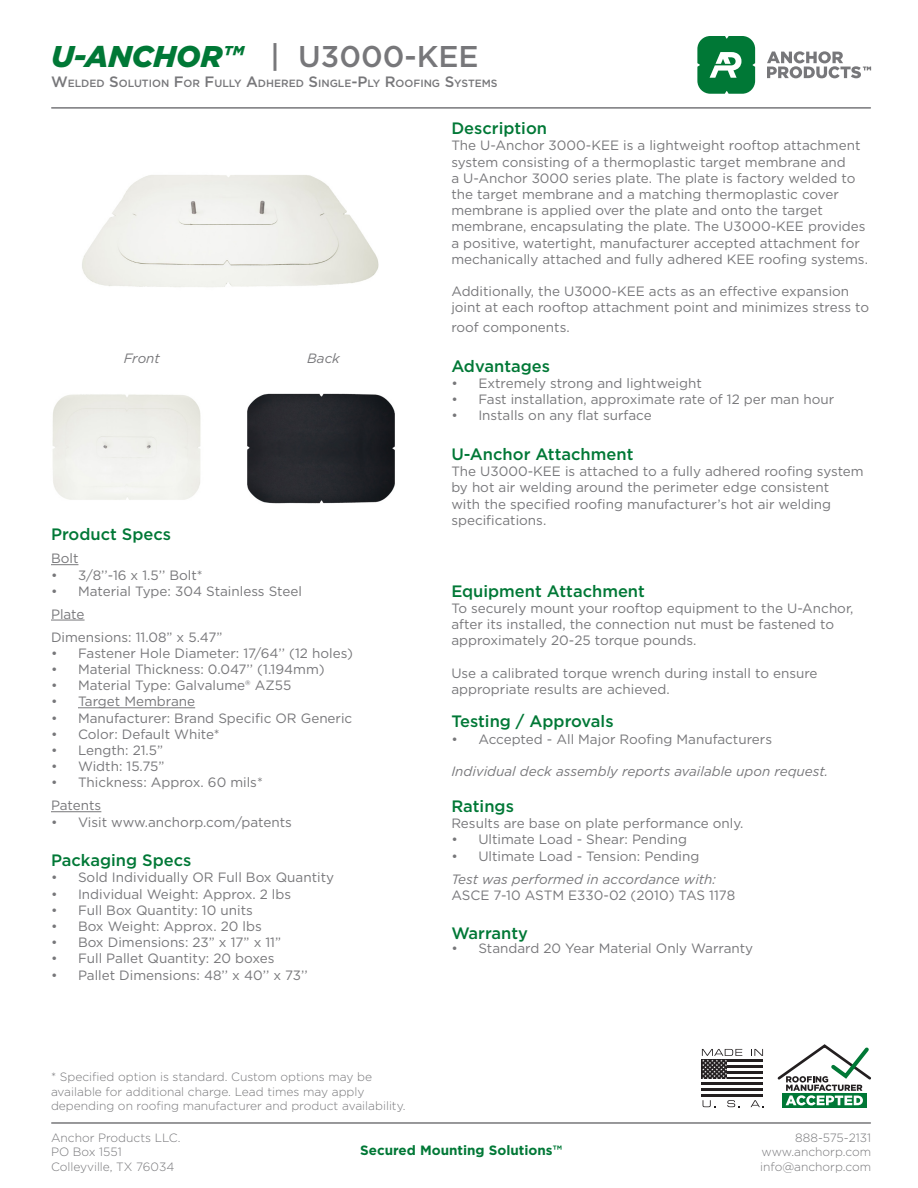
<style>
.page{position:relative;width:918px;height:1188px;background:#fff}
.page>*{position:absolute;margin:0;border:0;box-sizing:border-box;transform-origin:0 0}
.t1{font:500 30px "Gotham";color:#77777a}
.t2{font:500 16.5px "Gotham";color:#007836}
.t3{font:13.5px/16.2px "Gotham";color:#77777a}
.t4{font:italic 13.5px "Gotham";color:#77777a}
.t5{font:700 13.5px "Gotham";color:#007836}
.t6{font:300 12px/14.4px "Gotham";color:#77777a}
.t7{font:500 10.5px "Gotham";color:#77777a}
.s1{font-weight:900;font-style:italic;color:#007836}
.s2{font-size:15px}
</style>
<div class="page">
<hr style="left:52px;top:107px;width:818px;height:2px;background:#77777a">
<svg style="left:767px;top:51px;width:104px;height:27px"></svg>
<svg style="left:697px;top:36px;width:58px;height:58px;background:#2f915b"></svg>
<svg style="left:51px;top:564px;width:27px;height:1px"></svg>
<hr style="left:51px;top:620px;width:34px;height:1px;background:#77777a">
<hr style="left:78px;top:707px;width:117px;height:1px;background:#77777a">
<hr style="left:51px;top:811px;width:50px;height:1px;background:#77777a">
<hr style="left:52px;top:1122px;width:818px;height:2px;background:#77777a">
<svg style="left:782px;top:1105px;width:85px;height:3px"></svg>
<svg style="left:778px;top:1044px;width:93px;height:61px"></svg>
<img style="left:82px;top:175px;width:297px;height:112px">
<div style="left:702px;top:1059px;width:61px;height:38px;background:#231f20"></div>
<hr style="left:728px;top:1062px;width:35px;height:3px;background:#fff">
<hr style="left:728px;top:1068px;width:35px;height:3px;background:#fff">
<hr style="left:728px;top:1074px;width:35px;height:3px;background:#fff">
<hr style="left:702px;top:1079px;width:61px;height:3px;background:#fff">
<hr style="left:702px;top:1085px;width:61px;height:3px;background:#fff">
<hr style="left:702px;top:1091px;width:61px;height:3px;background:#fff">
<svg style="left:702px;top:1049px;width:40px;height:30px"></svg>
<svg style="left:751px;top:1049px;width:12px;height:7px"></svg>
<svg style="left:703px;top:1100px;width:12px;height:7px"></svg>
<svg style="left:727px;top:1100px;width:13px;height:7px"></svg>
<svg style="left:751px;top:1100px;width:12px;height:7px"></svg>
<img style="left:52px;top:393px;width:343px;height:111px">
<p class="t1" style="left:51px;top:37px;width:429px"><span class="s1">U-ANCHOR™</span> | U3000-KEE</p>
<p class="t7" style="left:51px;top:76px;width:447px"><span class="s2">W</span>ELDED <span class="s2">S</span>OLUTION <span class="s2">F</span>OR <span class="s2">F</span>ULLY <span class="s2">A</span>DHERED <span class="s2">S</span>INGLE<span class="s2">-P</span>LY <span class="s2">R</span>OOFING <span class="s2">S</span>YSTEMS</p>
<p class="t4" style="left:124px;top:349px;width:38px">Front</p>
<p class="t4" style="left:307px;top:349px;width:34px">Back</p>
<p class="t2" style="left:51px;top:524px;width:122px">Product Specs</p>
<p class="t3" style="left:51px;top:550px;width:29px">Bolt</p>
<p class="t3" style="left:51px;top:566px;width:153px">• 3/8’’-16 x 1.5’’ Bolt*</p>
<p class="t3" style="left:51px;top:583px;width:253px">• Material Type: 304 Stainless Steel</p>
<p class="t3" style="left:51px;top:606px;width:35px">Plate</p>
<p class="t3" style="left:51px;top:628px;width:173px">Dimensions: 11.08” x 5.47”</p>
<p class="t3" style="left:51px;top:645px;width:304px">• Fastener Hole Diameter: 17/64’’ (12 holes)</p>
<p class="t3" style="left:51px;top:661px;width:275px">• Material Thickness: 0.047’’ (1.194mm)</p>
<p class="t3" style="left:51px;top:677px;width:242px">• Material Type: Galvalume® AZ55</p>
<p class="t3" style="left:51px;top:693px;width:146px">• Target Membrane</p>
<p class="t3" style="left:51px;top:709px;width:303px">• Manufacturer: Brand Specific OR Generic</p>
<p class="t3" style="left:51px;top:726px;width:170px">• Color: Default White*</p>
<p class="t3" style="left:51px;top:742px;width:114px">• Length: 21.5”</p>
<p class="t3" style="left:51px;top:758px;width:115px">• Width: 15.75”</p>
<p class="t3" style="left:51px;top:774px;width:213px">• Thickness: Approx. 60 mils*</p>
<p class="t3" style="left:51px;top:797px;width:52px">Patents</p>
<p class="t3" style="left:51px;top:813px;width:242px">• Visit www.anchorp.com/patents</p>
<p class="t2" style="left:51px;top:850px;width:142px">Packaging Specs</p>
<p class="t3" style="left:51px;top:869px;width:285px">• Sold Individually OR Full Box Quantity</p>
<p class="t3" style="left:51px;top:885px;width:242px">• Individual Weight: Approx. 2 lbs</p>
<p class="t3" style="left:51px;top:902px;width:203px">• Full Box Quantity: 10 units</p>
<p class="t3" style="left:51px;top:918px;width:212px">• Box Weight: Approx. 20 lbs</p>
<p class="t3" style="left:51px;top:934px;width:232px">• Box Dimensions: 23” x 17” x 11”</p>
<p class="t3" style="left:51px;top:950px;width:225px">• Full Pallet Quantity: 20 boxes</p>
<p class="t3" style="left:51px;top:966px;width:258px">• Pallet Dimensions: 48’’ x 40’’ x 73’’</p>
<p class="t2" style="left:451px;top:118px;width:97px">Description</p>
<p class="t3" style="left:451px;top:137px;width:418px">The U-Anchor 3000-KEE is a lightweight rooftop attachment system consisting of a thermoplastic target membrane and<br>a U-Anchor 3000 series plate. The plate is factory welded to the target membrane and a matching thermoplastic cover membrane is applied over the plate and onto the target membrane, encapsulating the plate. The U3000-KEE provides a positive, watertight, manufacturer accepted attachment for mechanically attached and fully adhered KEE roofing systems.</p>
<p class="t3" style="left:451px;top:283px;width:419px">Additionally, the U3000-KEE acts as an effective expansion joint at each rooftop attachment point and minimizes stress to</p>
<p class="t3" style="left:451px;top:319px;width:120px">roof components.</p>
<p class="t2" style="left:451px;top:355px;width:100px">Advantages</p>
<p class="t3" style="left:451px;top:375px;width:252px">• Extremely strong and lightweight</p>
<p class="t3" style="left:451px;top:391px;width:384px">• Fast installation, approximate rate of 12 per man hour</p>
<p class="t3" style="left:451px;top:407px;width:202px">• Installs on any flat surface</p>
<p class="t2" style="left:451px;top:443px;width:184px">U-Anchor Attachment</p>
<p class="t3" style="left:451px;top:463px;width:414px">The U3000-KEE is attached to a fully adhered roofing system by hot air welding around the perimeter edge consistent<br>with the specified roofing manufacturer’s hot air welding specifications.</p>
<p class="t2" style="left:451px;top:580px;width:195px">Equipment Attachment</p>
<p class="t3" style="left:451px;top:600px;width:404px">To securely mount your rooftop equipment to the U-Anchor, after its installed, the connection nut must be fastened to approximately 20-25 torque pounds.</p>
<p class="t3" style="left:451px;top:665px;width:368px">Use a calibrated torque wrench during install to ensure appropriate results are achieved.</p>
<p class="t2" style="left:451px;top:711px;width:164px">Testing / Approvals</p>
<p class="t3" style="left:451px;top:730px;width:322px">• Accepted - All Major Roofing Manufacturers</p>
<p class="t4" style="left:451px;top:763px;width:378px">Individual deck assembly reports available upon request.</p>
<p class="t2" style="left:451px;top:795px;width:64px">Ratings</p>
<p class="t3" style="left:451px;top:815px;width:294px">Results are base on plate performance only.</p>
<p class="t3" style="left:451px;top:831px;width:237px">• Ultimate Load - Shear: Pending</p>
<p class="t3" style="left:451px;top:847px;width:250px">• Ultimate Load - Tension: Pending</p>
<p class="t4" style="left:451px;top:870px;width:266px">Test was performed in accordance with:</p>
<p class="t3" style="left:451px;top:887px;width:285px">ASCE 7-10 ASTM E330-02 (2010) TAS 1178</p>
<p class="t2" style="left:451px;top:923px;width:78px">Warranty</p>
<p class="t3" style="left:451px;top:940px;width:303px">• Standard 20 Year Material Only Warranty</p>
<p class="t6" style="left:51px;top:1069px;width:356px">* Specified option is standard. Custom options may be available for additional charge. Lead times may apply depending on roofing manufacturer and product availability.</p>
<p class="t6" style="left:51px;top:1130px;width:131px">Anchor Products LLC.</p>
<p class="t6" style="left:51px;top:1145px;width:72px">PO Box 1551</p>
<p class="t6" style="left:51px;top:1159px;width:125px">Colleyville, TX 76034</p>
<p class="t5" style="left:360px;top:1141px;width:203px">Secured Mounting Solutions™</p>
<p class="t6" style="left:795px;top:1130px;width:77px">888-575-2131</p>
<p class="t6" style="left:761px;top:1145px;width:111px">www.anchorp.com</p>
<p class="t6" style="left:760px;top:1159px;width:112px">info@anchorp.com</p>
</div>
